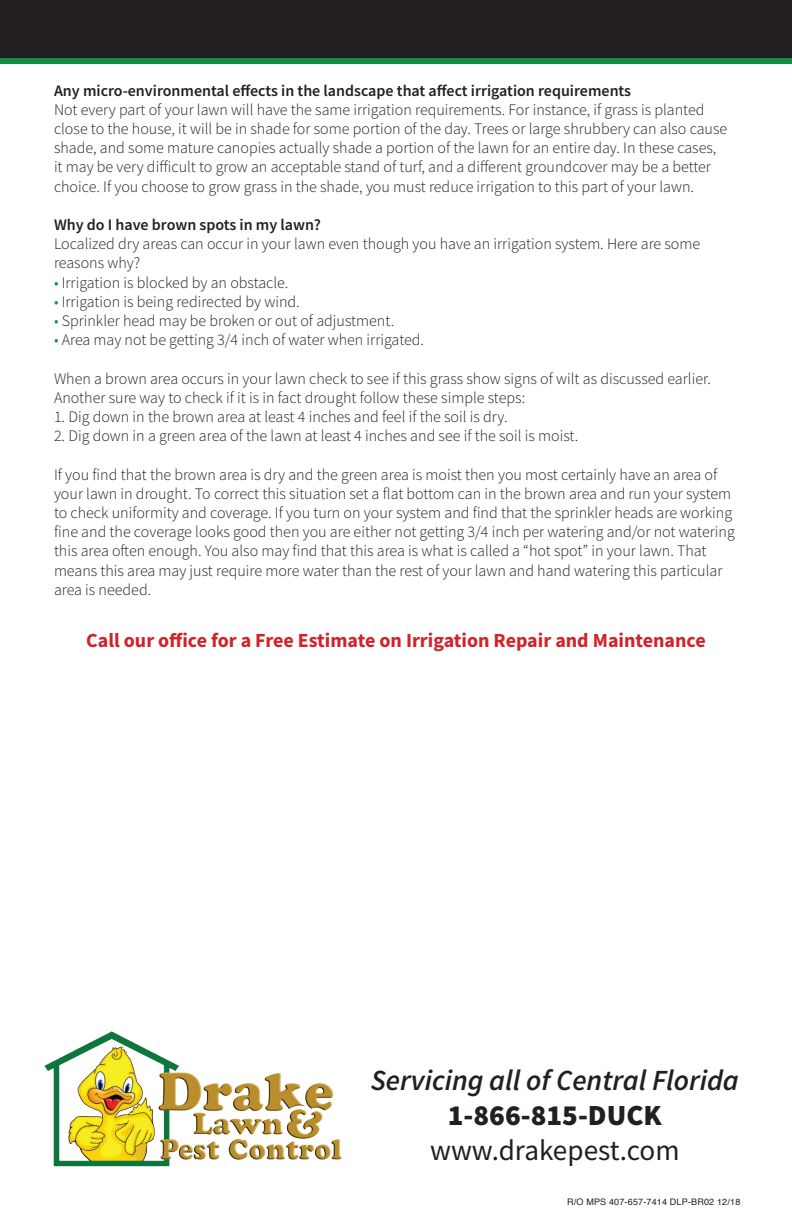
<style>
.page{position:relative;width:792px;height:1224px;background:#fff}
.page>*{position:absolute;margin:0;border:0;box-sizing:border-box;transform-origin:0 0}
.t1{font:italic 600 29.2px "Source Sans Pro";color:#231f20}
.t2{font:29.2px "Source Sans Pro";color:#231f20}
.t3{font:900 29.2px "Source Sans Pro";color:#231f20}
.t4{font:700 20px "Source Sans Pro";color:#d1232a}
.t5{font:300 16px/19.2px "Source Sans Pro";color:#231f20}
.t6{font:600 16px "Source Sans Pro";color:#231f20}
.t7{font:9px "Helvetica";letter-spacing:.02em;color:#231f20}
.s1{color:#158c44}
</style>
<div class="page">
<div style="left:0;top:57px;width:792px;height:7px;background:#158c44"></div>
<div style="left:0;top:0;width:792px;height:58px;background:#231f20"></div>
<img style="left:44px;top:1031px;width:298px;height:136px">
<p class="t6" style="left:54px;top:80px;width:579px">Any micro-environmental effects in the landscape that affect irrigation requirements</p>
<p class="t5" style="left:54px;top:100px;width:675px">Not every part of your lawn will have the same irrigation requirements. For instance, if grass is planted close to the house, it will be in shade for some portion of the day. Trees or large shrubbery can also cause shade, and some mature canopies actually shade a portion of the lawn for an entire day. In these cases, it may be very difficult to grow an acceptable stand of turf, and a different groundcover may be a better choice. If you choose to grow grass in the shade, you must reduce irrigation to this part of your lawn.</p>
<p class="t6" style="left:54px;top:214px;width:268px">Why do I have brown spots in my lawn?</p>
<p class="t5" style="left:54px;top:234px;width:648px">Localized dry areas can occur in your lawn even though you have an irrigation system. Here are some reasons why?</p>
<p class="t5" style="left:54px;top:273px;width:236px"><span class="s1">•</span> Irrigation is blocked by an obstacle.</p>
<p class="t5" style="left:54px;top:292px;width:247px"><span class="s1">•</span> Irrigation is being redirected by wind.</p>
<p class="t5" style="left:54px;top:311px;width:342px"><span class="s1">•</span> Sprinkler head may be broken or out of adjustment.</p>
<p class="t5" style="left:54px;top:330px;width:372px"><span class="s1">•</span> Area may not be getting 3/4 inch of water when irrigated.</p>
<p class="t5" style="left:54px;top:369px;width:659px">When a brown area occurs in your lawn check to see if this grass show signs of wilt as discussed earlier.<br>Another sure way to check if it is in fact drought follow these simple steps:</p>
<p class="t5" style="left:54px;top:407px;width:455px">1. Dig down in the brown area at least 4 inches and feel if the soil is dry.</p>
<p class="t5" style="left:54px;top:426px;width:526px">2. Dig down in a green area of the lawn at least 4 inches and see if the soil is moist.</p>
<p class="t5" style="left:54px;top:465px;width:682px">If you find that the brown area is dry and the green area is moist then you most certainly have an area of your lawn in drought. To correct this situation set a flat bottom can in the brown area and run your system to check uniformity and coverage. If you turn on your system and find that the sprinkler heads are working fine and the coverage looks good then you are either not getting 3/4 inch per watering and/or not watering this area often enough. You also may find that this area is what is called a “hot spot” in your lawn. That means this area may just require more water than the rest of your lawn and hand watering this particular area is needed.</p>
<p class="t4" style="left:86px;top:627px;width:621px">Call our office for a Free Estimate on Irrigation Repair and Maintenance</p>
<p class="t1" style="left:371px;top:1061px;width:370px">Servicing all of Central Florida</p>
<p class="t3" style="left:448px;top:1095px;width:215px">1-866-815-DUCK</p>
<p class="t2" style="left:430px;top:1132px;width:251px">www.drakepest.com</p>
<p class="t7" style="left:567px;top:1195px;width:175px">R/O MPS 407-657-7414 DLP-BR02 12/18</p>
</div>
